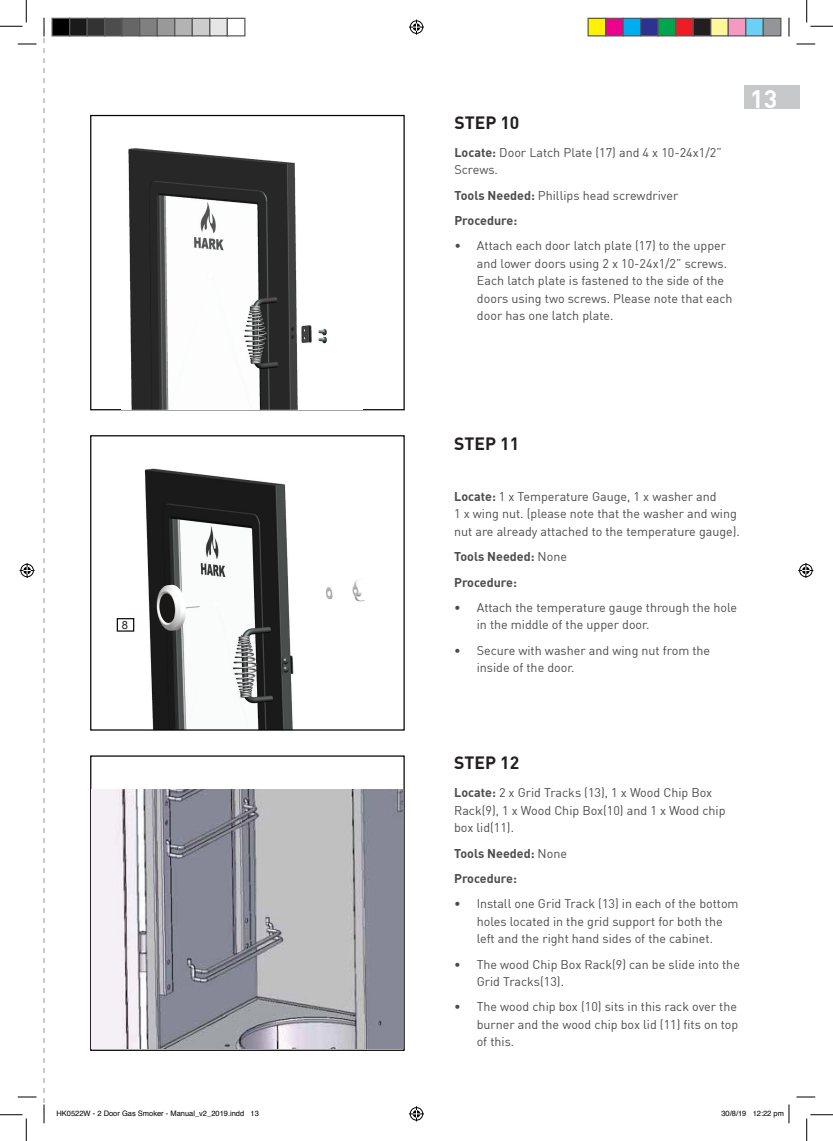
<style>
.page{position:relative;width:833px;height:1141px;background:#fff}
.page>*{position:absolute;margin:0;border:0;box-sizing:border-box;transform-origin:0 0}
.t1{font:700 24.88px "DIN";color:#fff}
.t2{font:700 17.5px "DIN";color:#231f20}
.t3{font:12.5px/17.5px "DIN";color:#4b4c4d}
.t4{font:700 12.5px/25.2px "DIN";color:#4b4c4d}
.t5{font:11.25px "Arial";color:#231f20}
.t6{font:7.5px "Helvetica";color:#000}
.s1{font-weight:700}
.s2{font-weight:400}
</style>
<div class="page">
<div style="left:743px;top:85px;width:56px;height:23px;background:#c7c8ca"></div>
<div style="left:117px;top:618px;width:17px;height:13px;border:1px solid #150909"></div>
<img style="left:137px;top:468px;width:261px;height:263px">
<div style="left:90px;top:115px;width:314px;height:295px;border:1px solid #040503"></div>
<div style="left:90px;top:435px;width:314px;height:295px;border:1px solid #040503"></div>
<img style="left:92px;top:789px;width:310px;height:259px">
<img style="left:122px;top:148px;width:240px;height:261px">
<svg style="left:18px;top:43px;width:18px;height:2px"></svg>
<svg style="left:796px;top:43px;width:18px;height:2px"></svg>
<svg style="left:18px;top:1096px;width:18px;height:1px"></svg>
<svg style="left:796px;top:1096px;width:18px;height:1px"></svg>
<svg style="left:43px;top:18px;width:2px;height:1105px"></svg>
<svg style="left:788px;top:18px;width:1px;height:18px"></svg>
<svg style="left:0;top:0;width:27px;height:27px"></svg>
<svg style="left:0;top:1114px;width:27px;height:26px"></svg>
<svg style="left:806px;top:0;width:26px;height:27px"></svg>
<svg style="left:806px;top:1114px;width:26px;height:26px"></svg>
<svg style="left:409px;top:20px;width:15px;height:15px"></svg>
<svg style="left:409px;top:1106px;width:15px;height:15px"></svg>
<svg style="left:20px;top:563px;width:15px;height:15px"></svg>
<svg style="left:798px;top:563px;width:14px;height:15px"></svg>
<div style="left:52px;top:18px;width:18px;height:18px;background:#000"></div>
<div style="left:51px;top:18px;width:19px;height:18px;border:1px solid #595959"></div>
<div style="left:70px;top:18px;width:17px;height:18px;background:#1a1a1a"></div>
<div style="left:69px;top:18px;width:19px;height:18px;border:1px solid #595959"></div>
<div style="left:87px;top:18px;width:18px;height:18px;background:#333"></div>
<div style="left:86px;top:18px;width:19px;height:18px;border:1px solid #595959"></div>
<div style="left:105px;top:18px;width:17px;height:18px;background:#4d4d4d"></div>
<div style="left:104px;top:18px;width:19px;height:18px;border:1px solid #595959"></div>
<div style="left:122px;top:18px;width:18px;height:18px;background:#666"></div>
<div style="left:121px;top:18px;width:19px;height:18px;border:1px solid #595959"></div>
<div style="left:140px;top:18px;width:17px;height:18px;background:#808080"></div>
<div style="left:139px;top:18px;width:19px;height:18px;border:1px solid #595959"></div>
<div style="left:157px;top:18px;width:18px;height:18px;background:#999"></div>
<div style="left:156px;top:18px;width:19px;height:18px;border:1px solid #595959"></div>
<div style="left:175px;top:18px;width:17px;height:18px;background:#b3b3b3"></div>
<div style="left:174px;top:18px;width:19px;height:18px;border:1px solid #595959"></div>
<div style="left:192px;top:18px;width:18px;height:18px;background:#ccc"></div>
<div style="left:191px;top:18px;width:19px;height:18px;border:1px solid #595959"></div>
<div style="left:210px;top:18px;width:17px;height:18px;background:#e6e6e6"></div>
<div style="left:209px;top:18px;width:19px;height:18px;border:1px solid #595959"></div>
<div style="left:226px;top:18px;width:19px;height:18px;border:1px solid #595959"></div>
<div style="left:587px;top:18px;width:18px;height:18px;background:#fff101"></div>
<div style="left:587px;top:18px;width:19px;height:18px;border:1px solid #595959"></div>
<div style="left:605px;top:18px;width:17px;height:18px;background:#ed028c"></div>
<div style="left:604px;top:18px;width:19px;height:18px;border:1px solid #595959"></div>
<div style="left:622px;top:18px;width:18px;height:18px;background:#00aeef"></div>
<div style="left:622px;top:18px;width:19px;height:18px;border:1px solid #595959"></div>
<div style="left:640px;top:18px;width:17px;height:18px;background:#2e3092"></div>
<div style="left:639px;top:18px;width:19px;height:18px;border:1px solid #595959"></div>
<div style="left:657px;top:18px;width:18px;height:18px;background:#00a54f"></div>
<div style="left:657px;top:18px;width:19px;height:18px;border:1px solid #595959"></div>
<div style="left:675px;top:18px;width:17px;height:18px;background:#ee1d23"></div>
<div style="left:674px;top:18px;width:19px;height:18px;border:1px solid #595959"></div>
<div style="left:692px;top:18px;width:18px;height:18px;background:#231f20"></div>
<div style="left:692px;top:18px;width:19px;height:18px;border:1px solid #595959"></div>
<div style="left:710px;top:18px;width:17px;height:18px;background:#fff79a"></div>
<div style="left:709px;top:18px;width:19px;height:18px;border:1px solid #595959"></div>
<div style="left:727px;top:18px;width:18px;height:18px;background:#f499c2"></div>
<div style="left:727px;top:18px;width:19px;height:18px;border:1px solid #595959"></div>
<div style="left:745px;top:18px;width:17px;height:18px;background:#6bcff6"></div>
<div style="left:744px;top:18px;width:19px;height:18px;border:1px solid #595959"></div>
<div style="left:762px;top:18px;width:18px;height:18px;background:#939598"></div>
<div style="left:762px;top:18px;width:19px;height:18px;border:1px solid #595959"></div>
<svg style="left:788px;top:1104px;width:1px;height:19px"></svg>
<p class="t5" style="left:122px;top:617px;width:8px">8</p>
<h2 class="t2" style="left:454px;top:111px;width:66px">STEP 10</h2>
<p class="t3" style="left:454px;top:143px;width:268px"><span class="s1">Locate:</span> Door Latch Plate (17) and 4 x 10-24x1/2”<br>Screws.</p>
<p class="t3" style="left:454px;top:182px;width:225px;line-height:25.2px"><span class="s1">Tools Needed:</span> Phillips head screwdriver<br><span class="s1">Procedure:</span></p>
<p class="t3" style="left:476px;top:237px;width:257px;text-indent:-22px">• Attach each door latch plate (17) to the upper and lower doors using 2 x 10-24x1/2” screws.<br>Each latch plate is fastened to the side of the doors using two screws. Please note that each door has one latch plate.</p>
<h1 class="t1" style="left:749px;top:83px;width:28px">13</h1>
<h2 class="t2" style="left:454px;top:432px;width:66px">STEP 11</h2>
<p class="t3" style="left:454px;top:487px;width:287px"><span class="s1">Locate:</span> 1 x Temperature Gauge, 1 x washer and<br>1 x wing nut. (please note that the washer and wing nut are already attached to the temperature gauge).</p>
<p class="t4" style="left:454px;top:543px;width:114px">Tools Needed: <span class="s2">None<br></span>Procedure:</p>
<p class="t3" style="left:476px;top:598px;width:262px;text-indent:-22px">• Attach the temperature gauge through the hole in the middle of the upper door.</p>
<p class="t3" style="left:476px;top:641px;width:235px;text-indent:-22px">• Secure with washer and wing nut from the inside of the door.</p>
<h2 class="t2" style="left:454px;top:751px;width:66px">STEP 12</h2>
<p class="t3" style="left:454px;top:783px;width:273px"><span class="s1">Locate:</span> 2 x Grid Tracks (13), 1 x Wood Chip Box<br>Rack(9), 1 x Wood Chip Box(10) and 1 x Wood chip box lid(11).</p>
<p class="t4" style="left:454px;top:839px;width:114px">Tools Needed: <span class="s2">None<br></span>Procedure:</p>
<p class="t3" style="left:454px;top:894px;width:286px;text-align:center">• Install one Grid Track (13) in each of the bottom holes located in the grid support for both the<br>left and the right hand sides of the cabinet.</p>
<p class="t3" style="left:476px;top:954px;width:264px;text-indent:-22px">• The wood Chip Box Rack(9) can be slide into the<br>Grid Tracks(13).</p>
<p class="t3" style="left:476px;top:997px;width:263px;text-align:justify;text-indent:-22px">• The wood chip box (10) sits in this rack over the burner and the wood chip box lid (11) fits on top of this.</p>
<p class="t6" style="left:56px;top:1107px;width:204px">HK0522W - 2 Door Gas Smoker - Manual_v2_2019.indd 13</p>
<p class="t6" style="left:721px;top:1107px;width:64px">30/8/19 12:22 pm</p>
</div>
